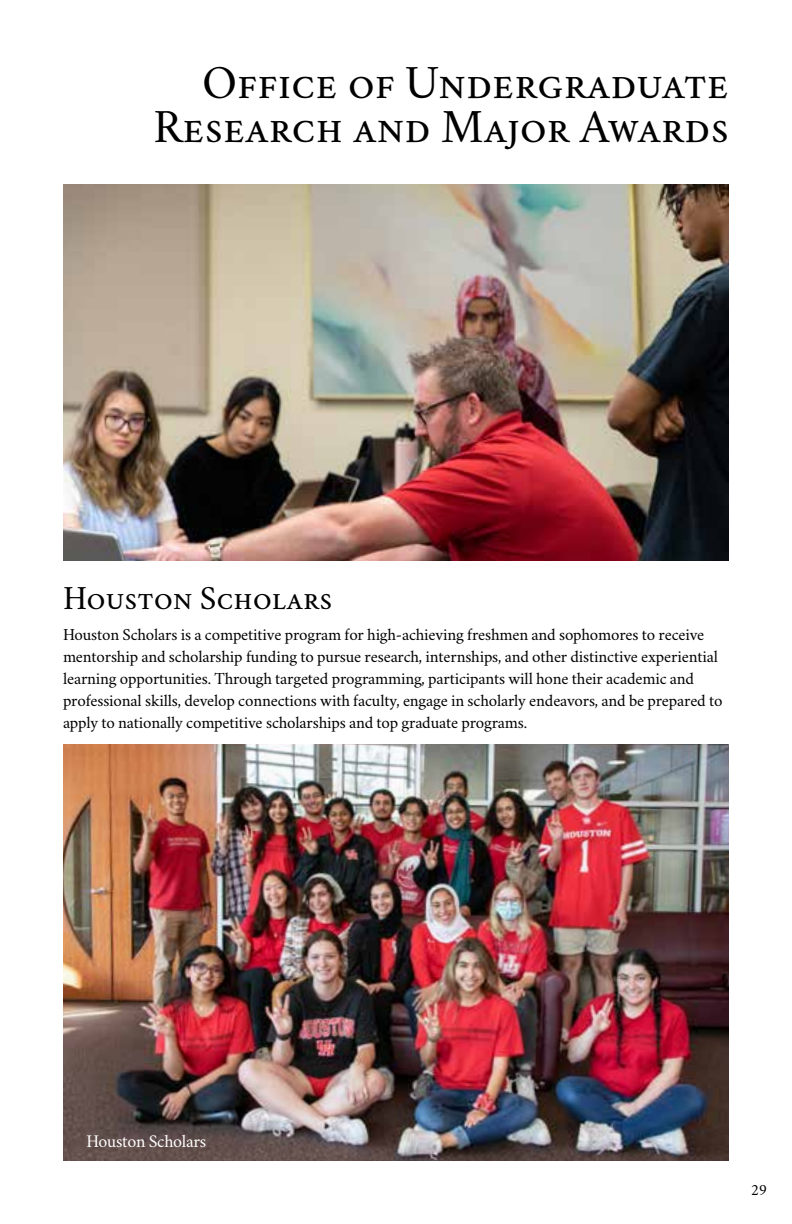
<style>
.page{position:relative;width:792px;height:1224px;background:#fff}
.page>*{position:absolute;margin:0;border:0;box-sizing:border-box;transform-origin:0 0}
.t1{font:48px/44px "Crimson";color:#000;text-align:right}
.t2{font:34px "Crimson";color:#000}
.t3{font:18px "Crimson";color:#fff}
.t4{font:17px/22px "Crimson";color:#000}
.t5{font:16px "Crimson";color:#000}
</style>
<div class="page">
<img style="left:63px;top:745px;width:666px;height:416px">
<img style="left:63px;top:184px;width:666px;height:376px">
<h1 class="t1" style="left:154px;top:54px;width:577px">Office of Undergraduate<br>Research and Major Awards</h1>
<h2 class="t2" style="left:63px;top:571px;width:271px">Houston Scholars</h2>
<p class="t4" style="left:63px;top:622px;width:661px">Houston Scholars is a competitive program for high-achieving freshmen and sophomores to receive mentorship and scholarship funding to pursue research, internships, and other distinctive experiential learning opportunities. Through targeted programming, participants will hone their academic and professional skills, develop connections with faculty, engage in scholarly endeavors, and be prepared to apply to nationally competitive scholarships and top graduate programs.</p>
<p class="t3" style="left:86px;top:1127px;width:121px">Houston Scholars</p>
<p class="t5" style="left:751px;top:1177px;width:17px">29</p>
</div>
